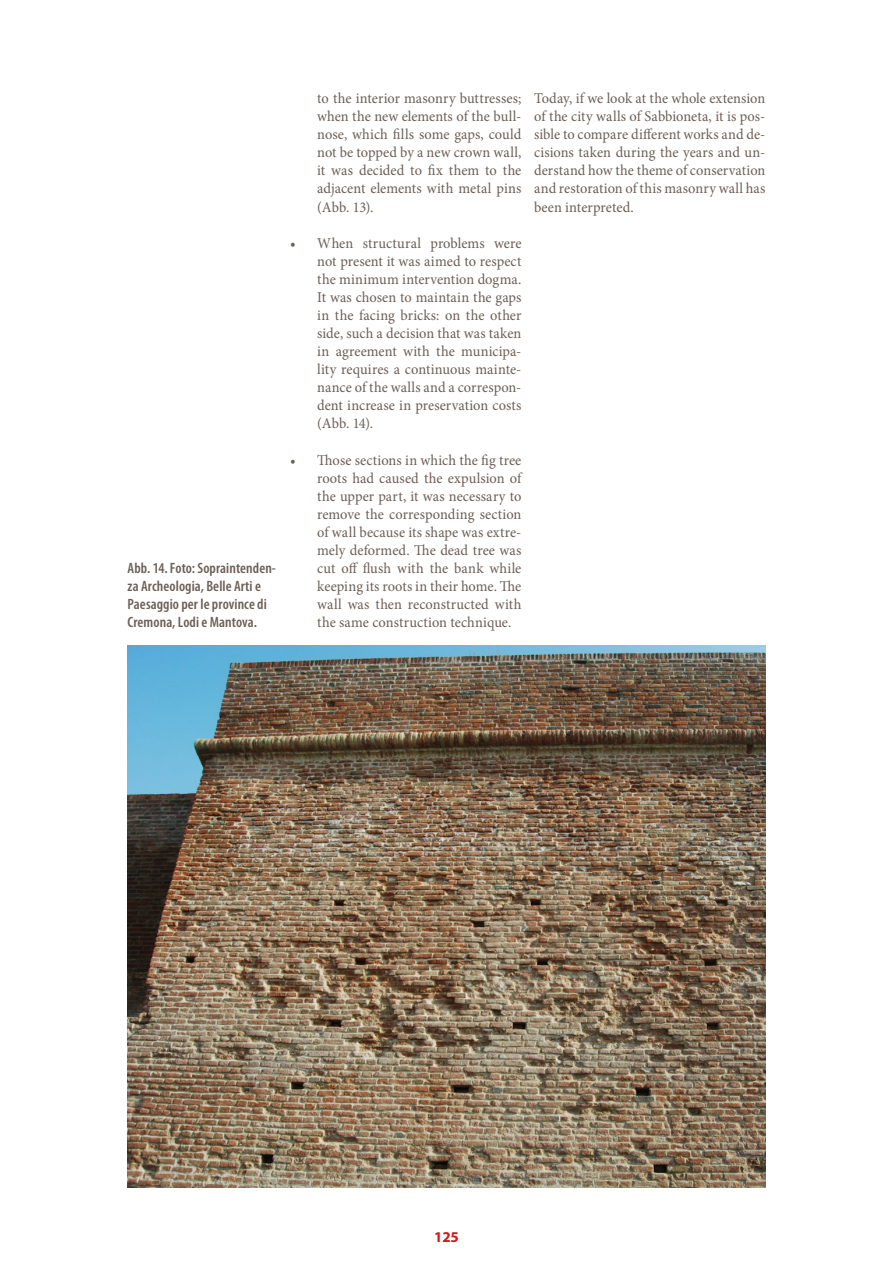
<style>
.page{position:relative;width:893px;height:1263px;background:#fff}
.page>*{position:absolute;margin:0;border:0;box-sizing:border-box;transform-origin:0 0}
.Text{font:15px/18px "Minion Pro";letter-spacing:.005em;color:#6c5e56;text-align:justify;scale:.96 1}
.Bildunterschrift{font:600 condensed 15px/18px "Myriad Pro";letter-spacing:.005em;color:#6c5e56}
.t1{font:700 15px "Myriad Pro";color:#d1161e}
</style>
<div class="page">
<img style="left:128px;top:645px;width:637px;height:542px">
<p class="Bildunterschrift" style="left:128px;top:559px;width:150px">Abb. 14. Foto: Sopraintenden&shy;za Archeologia, Belle Arti e<br>Paesaggio per le province di<br>Cremona, Lodi e Mantova.</p>
<p class="Text" style="left:317px;top:89px;width:214px">to the interior masonry buttresses; when the new elements of the bull&shy;nose, which fills some gaps, could not be topped by a new crown wall, it was decided to fix them to the adjacent elements with metal pins (Abb. 13).</p>
<p class="Text" style="left:317px;top:234px;width:214px;text-indent:-27px">• When structural problems were not present it was aimed to respect the minimum intervention dogma.<br>It was chosen to maintain the gaps in the facing bricks: on the other side, such a decision that was taken in agreement with the municipa&shy;lity requires a continuous mainte&shy;nance of the walls and a correspon&shy;dent increase in preservation costs (Abb. 14).</p>
<p class="Text" style="left:317px;top:451px;width:214px;text-indent:-27px">• Those sections in which the fig tree roots had caused the expulsion of the upper part, it was necessary to remove the corresponding section of wall because its shape was extre&shy;mely deformed. The dead tree was cut off flush with the bank while keeping its roots in their home. The wall was then reconstructed with the same construction technique.</p>
<p class="Text" style="left:534px;top:89px;width:242px">Today, if we look at the whole extension of the city walls of Sabbioneta, it is pos&shy;sible to compare different works and de&shy;cisions taken during the years and un&shy;derstand how the theme of conservation and restoration of this masonry wall has been interpreted.</p>
<p class="t1" style="left:434px;top:1227px;width:26px">125</p>
</div>
